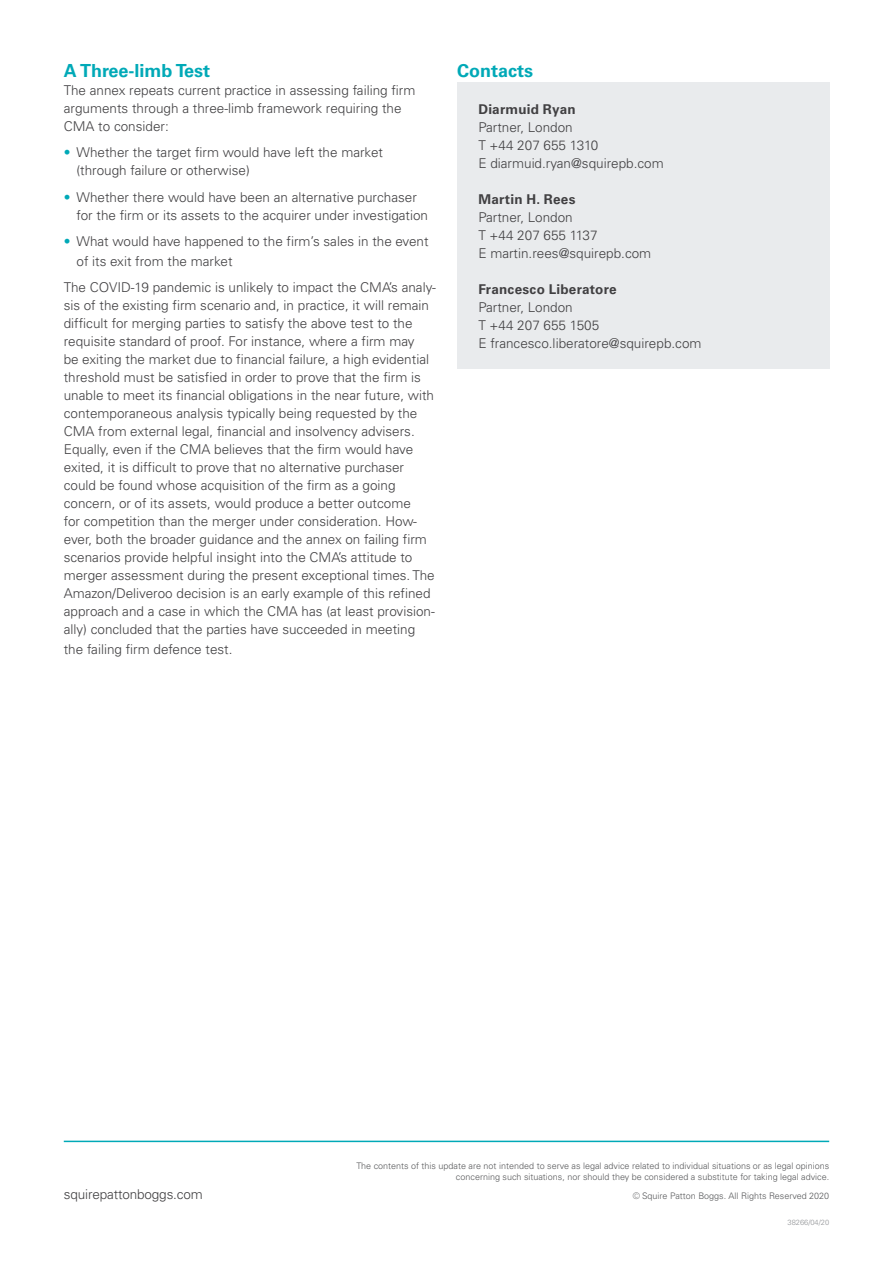
<style>
.page{position:relative;width:893px;height:1263px;background:#fff}
.page>*{position:absolute;margin:0;border:0;box-sizing:border-box;transform-origin:0 0}
.t1{font:700 18px "Univers LTCYR 65";color:#00a9b7}
.Body{font:300 13.5px/18px "Univers LTCYR 45";color:#414042}
.Contact{font:300 13.5px "Univers LTCYR 45";color:#414042}
.Contact-2{font:700 13.5px "Univers LTCYR 65";letter-spacing:.015em;color:#414042}
.t2{font:300 9px/10.8px "Univers LTCYR 45";color:#58595b;text-align:right}
.t3{font:300 7.5px "Univers LTCYR 45";color:#939598}
.s1{color:#00a9b7}
</style>
<div class="page">
<div style="left:457px;top:83px;width:372px;height:286px;background:#e9ebed"></div>
<hr style="left:64px;top:1140px;width:765px;height:2px;background:#00a9b7">
<p class="t1" style="left:64px;top:58px;width:148px">A Three-limb Test</p>
<p class="Body" style="left:64px;top:81px;width:353px">The annex repeats current practice in assessing failing firm arguments through a three-limb framework requiring the<br>CMA to consider:</p>
<p class="Body" style="left:77px;top:143px;width:308px;text-indent:-13px"><span class="s1">•</span> Whether the target firm would have left the market (through failure or otherwise)</p>
<p class="Body" style="left:77px;top:188px;width:353px;text-indent:-13px"><span class="s1">•</span> Whether there would have been an alternative purchaser for the firm or its assets to the acquirer under investigation</p>
<p class="Body" style="left:77px;top:231px;width:353px;line-height:19.5px;text-indent:-13px"><span class="s1">•</span> What would have happened to the firm’s sales in the event of its exit from the market</p>
<p class="Body" style="left:64px;top:278px;width:374px">The COVID-19 pandemic is unlikely to impact the CMA’s analy&shy;sis of the existing firm scenario and, in practice, it will remain difficult for merging parties to satisfy the above test to the requisite standard of proof. For instance, where a firm may<br>be exiting the market due to financial failure, a high evidential threshold must be satisfied in order to prove that the firm is unable to meet its financial obligations in the near future, with contemporaneous analysis typically being requested by the CMA from external legal, financial and insolvency advisers.<br>Equally, even if the CMA believes that the firm would have exited, it is difficult to prove that no alternative purchaser could be found whose acquisition of the firm as a going concern, or of its assets, would produce a better outcome<br>for competition than the merger under consideration. How&shy;ever, both the broader guidance and the annex on failing firm scenarios provide helpful insight into the CMA’s attitude to merger assessment during the present exceptional times. The Amazon/Deliveroo decision is an early example of this refined approach and a case in which the CMA has (at least provision&shy;ally) concluded that the parties have succeeded in meeting</p>
<p class="Body" style="left:64px;top:640px;width:170px">the failing firm defence test.</p>
<p class="t1" style="left:457px;top:58px;width:78px">Contacts</p>
<p class="Contact-2" style="left:478px;top:100px;width:99px">Diarmuid Ryan</p>
<p class="Contact" style="left:478px;top:118px;width:96px">Partner, London</p>
<p class="Contact" style="left:478px;top:136px;width:121px">T +44 207 655 1310</p>
<p class="Contact" style="left:478px;top:154px;width:187px">E diarmuid.ryan@squirepb.com</p>
<p class="Contact-2" style="left:478px;top:190px;width:99px">Martin H. Rees</p>
<p class="Contact" style="left:478px;top:208px;width:96px">Partner, London</p>
<p class="Contact" style="left:478px;top:226px;width:121px">T +44 207 655 1137</p>
<p class="Contact" style="left:478px;top:244px;width:174px">E martin.rees@squirepb.com</p>
<p class="Contact-2" style="left:478px;top:280px;width:140px">Francesco Liberatore</p>
<p class="Contact" style="left:478px;top:298px;width:96px">Partner, London</p>
<p class="Contact" style="left:478px;top:316px;width:122px">T +44 207 655 1505</p>
<p class="Contact" style="left:478px;top:334px;width:225px">E francesco.liberatore@squirepb.com</p>
<p class="t2" style="left:356px;top:1160px;width:474px">The contents of this update are not intended to serve as legal advice related to individual situations or as legal opinions concerning such situations, nor should they be considered a substitute for taking legal advice.</p>
<p class="Body" style="left:64px;top:1185px;width:141px">squirepattonboggs.com</p>
<p class="t2" style="left:633px;top:1190px;width:198px">© Squire Patton Boggs. All Rights Reserved 2020</p>
<p class="t3" style="left:787px;top:1217px;width:43px">38266/04/20</p>
</div>
